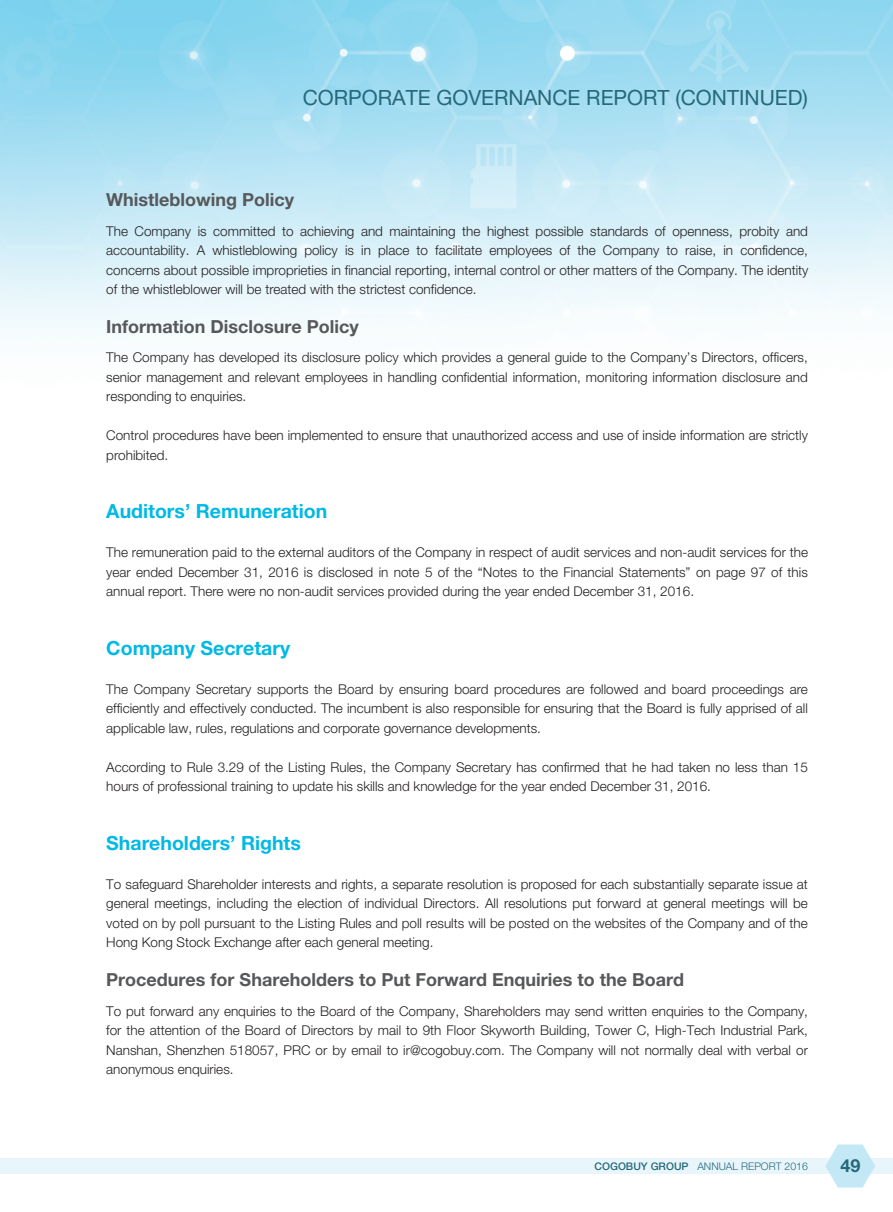
<style>
.page{position:relative;width:893px;height:1212px;background:#fff}
.page>*{position:absolute;margin:0;border:0;box-sizing:border-box;transform-origin:0 0}
.t1{font:21px "Helvetica Neue LT Std";color:#26697b}
.t2{font:700 19.5px "Helvetica Neue LT Std";color:#00b9e4}
.t3{font:700 18px "Helvetica Neue LT Std";color:#57585a}
.t4{font:700 18px "Helvetica Neue LT Std";color:#26697b}
.t5{font:300 13.5px/19.5px "Helvetica Neue LT Std";color:#231f20;text-align:justify}
.t6{font:300 10.5px "Helvetica Neue LT Std";color:#26697b}
.s1{font-weight:500}
</style>
<div class="page">
<img style="left:0;top:0;width:893px;height:335px">
<div style="left:0;top:1158px;width:893px;height:16px;background:#e8f6fb"></div>
<svg style="left:825px;top:1144px;width:50px;height:43px"></svg>
<h1 class="t1" style="left:303px;top:85px;width:507px">CORPORATE GOVERNANCE REPORT (CONTINUED)</h1>
<h3 class="t3" style="left:106px;top:189px;width:189px">Whistleblowing Policy</h3>
<p class="t5" style="left:106px;top:221px;width:704px">The Company is committed to achieving and maintaining the highest possible standards of openness, probity and accountability. A whistleblowing policy is in place to facilitate employees of the Company to raise, in confidence, concerns about possible improprieties in financial reporting, internal control or other matters of the Company. The identity of the whistleblower will be treated with the strictest confidence.</p>
<h3 class="t3" style="left:106px;top:315px;width:254px">Information Disclosure Policy</h3>
<p class="t5" style="left:106px;top:347px;width:703px">The Company has developed its disclosure policy which provides a general guide to the Company’s Directors, officers, senior management and relevant employees in handling confidential information, monitoring information disclosure and responding to enquiries.</p>
<p class="t5" style="left:106px;top:425px;width:703px">Control procedures have been implemented to ensure that unauthorized access and use of inside information are strictly prohibited.</p>
<h2 class="t2" style="left:106px;top:499px;width:222px">Auditors’ Remuneration</h2>
<p class="t5" style="left:106px;top:542px;width:703px">The remuneration paid to the external auditors of the Company in respect of audit services and non-audit services for the year ended December 31, 2016 is disclosed in note 5 of the “Notes to the Financial Statements” on page 97 of this annual report. There were no non-audit services provided during the year ended December 31, 2016.</p>
<h2 class="t2" style="left:106px;top:636px;width:185px">Company Secretary</h2>
<p class="t5" style="left:106px;top:679px;width:703px">The Company Secretary supports the Board by ensuring board procedures are followed and board proceedings are efficiently and effectively conducted. The incumbent is also responsible for ensuring that the Board is fully apprised of all applicable law, rules, regulations and corporate governance developments.</p>
<p class="t5" style="left:106px;top:757px;width:703px">According to Rule 3.29 of the Listing Rules, the Company Secretary has confirmed that he had taken no less than 15 hours of professional training to update his skills and knowledge for the year ended December 31, 2016.</p>
<h2 class="t2" style="left:106px;top:831px;width:196px">Shareholders’ Rights</h2>
<p class="t5" style="left:106px;top:874px;width:703px">To safeguard Shareholder interests and rights, a separate resolution is proposed for each substantially separate issue at general meetings, including the election of individual Directors. All resolutions put forward at general meetings will be voted on by poll pursuant to the Listing Rules and poll results will be posted on the websites of the Company and of the Hong Kong Stock Exchange after each general meeting.</p>
<h3 class="t3" style="left:106px;top:969px;width:579px">Procedures for Shareholders to Put Forward Enquiries to the Board</h3>
<p class="t5" style="left:106px;top:1001px;width:703px">To put forward any enquiries to the Board of the Company, Shareholders may send written enquiries to the Company, for the attention of the Board of Directors by mail to 9th Floor Skyworth Building, Tower C, High-Tech Industrial Park, Nanshan, Shenzhen 518057, PRC or by email to ir@cogobuy.com. The Company will not normally deal with verbal or anonymous enquiries.</p>
<p class="t6" style="left:594px;top:1160px;width:215px"><span class="s1">COGOBUY GROUP</span> ANNUAL REPORT 2016</p>
<h3 class="t4" style="left:840px;top:1155px;width:22px">49</h3>
</div>
